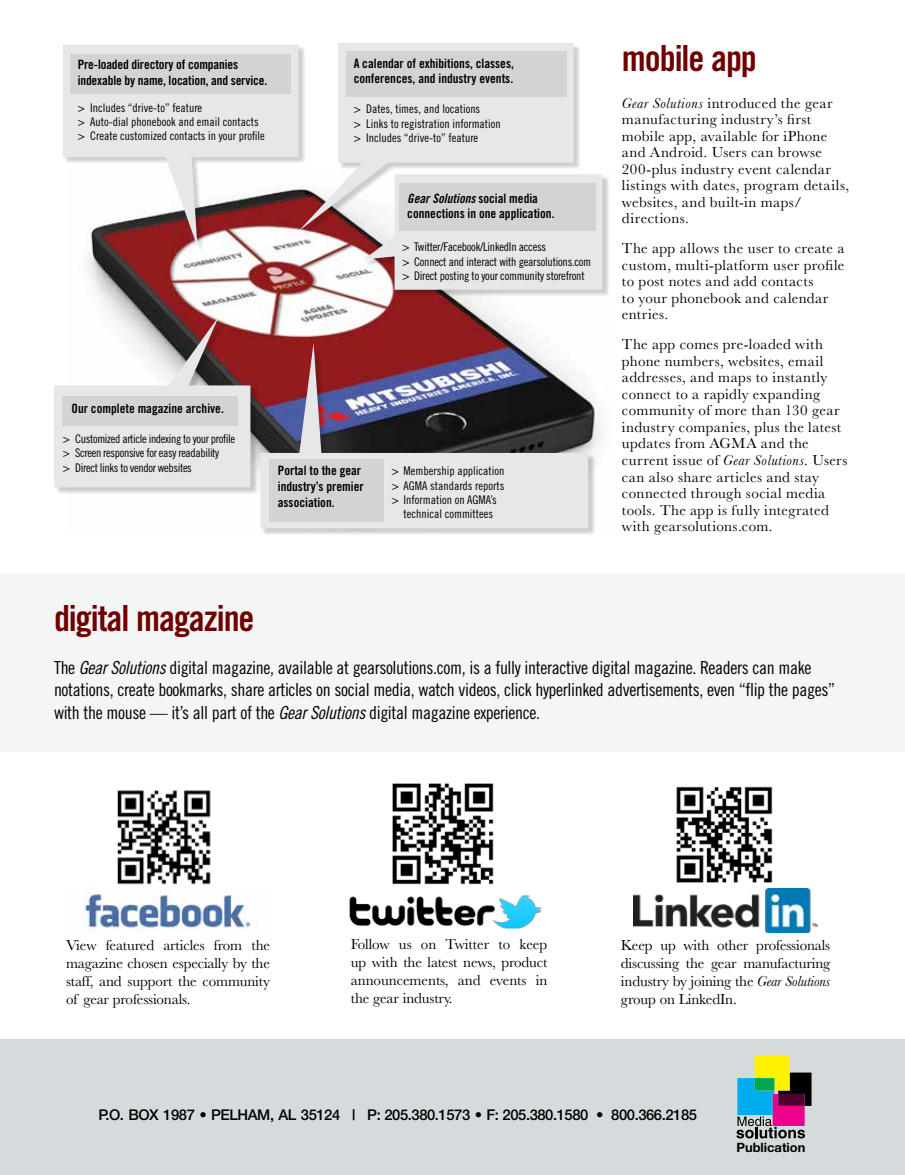
<style>
.page{position:relative;width:905px;height:1175px;background:#fff}
.page>*{position:absolute;margin:0;border:0;box-sizing:border-box;transform-origin:0 0}
.t1{font:36px "Trade Gothic Bold Cond Twenty";letter-spacing:-.03em;color:#700000}
.t2{font:18px/22.5px "Trade Gothic Cond Eighteen";letter-spacing:-.02em;color:#000}
.t3{font:15px/16.5px "Baskerville";letter-spacing:.02em;color:#000}
.t4{font:500 14.85px "Helvetica Neue";letter-spacing:-.03em;color:#000}
.t5{font:12.9px/15.5px "Trade Gothic Bold Cond Twenty";color:#000}
.t6{font:12.9px "Trade Gothic Bold Cond Twenty Obl";color:#000}
.t7{font:700 12.9px "Helvetica Neue";color:#000}
.t8{font:12px/14.4px "Trade Gothic Cond Eighteen";color:#000}
.t9{font:12px/14.4px "Trade Gothic Cond Eighteen";letter-spacing:-.02em;color:#000}
.t10{font:12px/14.4px "Trade Gothic Cond Eighteen";letter-spacing:-.03em;color:#000}
.s1{font-family:"Trade Gothic Bold Cond Twenty"}
.s2{font-style:italic}
.s3{font-family:"Trade Gothic Cond Eighteen Obl"}
</style>
<div class="page">
<img style="left:88px;top:238px;width:515px;height:243px">
<div style="left:0;top:574px;width:904px;height:177px;background:#f4f6f6"></div>
<div style="left:64px;top:46px;width:242px;height:208px;background:#000;opacity:.2"></div>
<svg style="left:63px;top:45px;width:235px;height:202px;fill:#e6e7e8"></svg>
<div style="left:70px;top:54px;width:220px;height:40px;background:#d1d3d4"></div>
<div style="left:300px;top:44px;width:281px;height:194px;background:#000;opacity:.2"></div>
<svg style="left:298px;top:43px;width:275px;height:188px;fill:#e6e7e8"></svg>
<div style="left:346px;top:51px;width:220px;height:45px;background:#d1d3d4"></div>
<div style="left:365px;top:175px;width:245px;height:123px;background:#000;opacity:.2"></div>
<svg style="left:364px;top:174px;width:238px;height:116px;background:#e4e3e3"></svg>
<div style="left:399px;top:184px;width:197px;height:47px;background:#d1d3d4"></div>
<div style="left:261px;top:345px;width:335px;height:191px;background:#000;opacity:.2"></div>
<svg style="left:260px;top:343px;width:328px;height:185px;background:#8e7d88"></svg>
<div style="left:269px;top:459px;width:114px;height:62px;background:#d1d3d4"></div>
<div style="left:55px;top:318px;width:203px;height:177px;background:#000;opacity:.2"></div>
<svg style="left:54px;top:316px;width:196px;height:171px"></svg>
<div style="left:63px;top:396px;width:175px;height:30px;background:#d1d3d4"></div>
<div style="left:0;top:1040px;width:904px;height:134px;background:#d5dadc"></div>
<svg style="left:736px;top:1055px;width:75px;height:83px"></svg>
<img style="left:117px;top:790px;width:94px;height:95px">
<img style="left:83px;top:887px;width:174px;height:46px">
<img style="left:392px;top:783px;width:102px;height:102px">
<img style="left:349px;top:894px;width:193px;height:36px">
<img style="left:676px;top:786px;width:97px;height:97px">
<img style="left:633px;top:888px;width:184px;height:44px">
<p class="t5" style="left:78px;top:57px;width:191px">Pre-loaded directory of companies indexable by name, location, and service.</p>
<p class="t8" style="left:78px;top:100px;width:188px">&gt; Includes “drive-to” feature<br>&gt; Auto-dial phonebook and email contacts &gt; Create customized contacts in your profile</p>
<p class="t5" style="left:353px;top:55px;width:162px">A calendar of exhibitions, classes, conferences, and industry events.</p>
<p class="t8" style="left:353px;top:102px;width:149px">&gt; Dates, times, and locations<br>&gt; Links to registration information &gt; Includes “drive-to” feature</p>
<p class="t6" style="left:407px;top:190px;width:132px">Gear Solutions <span class="s1">social media</span></p>
<p class="t5" style="left:407px;top:206px;width:149px">connections in one application.</p>
<p class="t9" style="left:402px;top:240px;width:190px">&gt; Twitter/Facebook/LinkedIn access<br>&gt; Connect and interact with gearsolutions.com &gt; Direct posting to your community storefront</p>
<p class="t5" style="left:72px;top:400px;width:154px">Our complete magazine archive.</p>
<p class="t10" style="left:63px;top:431px;width:174px">&gt; Customized article indexing to your profile &gt; Screen responsive for easy readability<br>&gt; Direct links to vendor websites</p>
<p class="t5" style="left:278px;top:463px;width:87px">Portal to the gear industry’s premier association.</p>
<p class="t8" style="left:392px;top:464px;width:114px">&gt; Membership application</p>
<p class="t8" style="left:392px;top:478px;width:114px">&gt; AGMA standards reports</p>
<p class="t8" style="left:392px;top:492px;width:107px">&gt; Information on AGMA’s</p>
<p class="t8" style="left:403px;top:507px;width:91px">technical committees</p>
<h1 class="t1" style="left:622px;top:36px;width:136px">mobile app</h1>
<p class="t3" style="left:622px;top:95px;width:229px"><span class="s2">Gear Solutions</span> introduced the gear manufacturing industry’s first mobile app, available for iPhone and Android. Users can browse<br>200-plus industry event calendar listings with dates, program details, websites, and built-in maps/ directions.</p>
<p class="t3" style="left:622px;top:240px;width:224px">The app allows the user to create a custom, multi-platform user profile to post notes and add contacts<br>to your phonebook and calendar entries.</p>
<p class="t3" style="left:622px;top:336px;width:227px">The app comes pre-loaded with phone numbers, websites, email addresses, and maps to instantly connect to a rapidly expanding community of more than 130 gear industry companies, plus the latest updates from AGMA and the current issue of <span class="s2">Gear Solutions</span>. Users can also share articles and stay connected through social media tools. The app is fully integrated with gearsolutions.com.</p>
<h1 class="t1" style="left:54px;top:596px;width:202px">digital magazine</h1>
<p class="t2" style="left:54px;top:656px;width:782px">The <span class="s3">Gear Solutions</span> digital magazine, available at gearsolutions.com, is a fully interactive digital magazine. Readers can make notations, create bookmarks, share articles on social media, watch videos, click hyperlinked advertisements, even “flip the pages” with the mouse — it’s all part of the <span class="s3">Gear Solutions</span> digital magazine experience.</p>
<p class="t3" style="left:66px;top:936px;width:205px;line-height:18px;text-align:justify">View featured articles from the magazine chosen especially by the staff, and support the community of gear professionals.</p>
<p class="t3" style="left:351px;top:935px;width:198px;line-height:18px;text-align:justify">Follow us on Twitter to keep up with the latest news, product announcements, and events in the gear industry.</p>
<p class="t3" style="left:621px;top:936px;width:211px;line-height:18px;text-align:justify">Keep up with other professionals discussing the gear manufacturing industry by joining the <span class="s2">Gear Solutions </span>group on LinkedIn.</p>
<p class="t4" style="left:98px;top:1106px;width:600px">P.O. BOX 1987 • PELHAM, AL 35124 | P: 205.380.1573 • F: 205.380.1580 • 800.366.2185</p>
<p class="t7" style="left:736px;top:1139px;width:70px">Publication</p>
</div>
